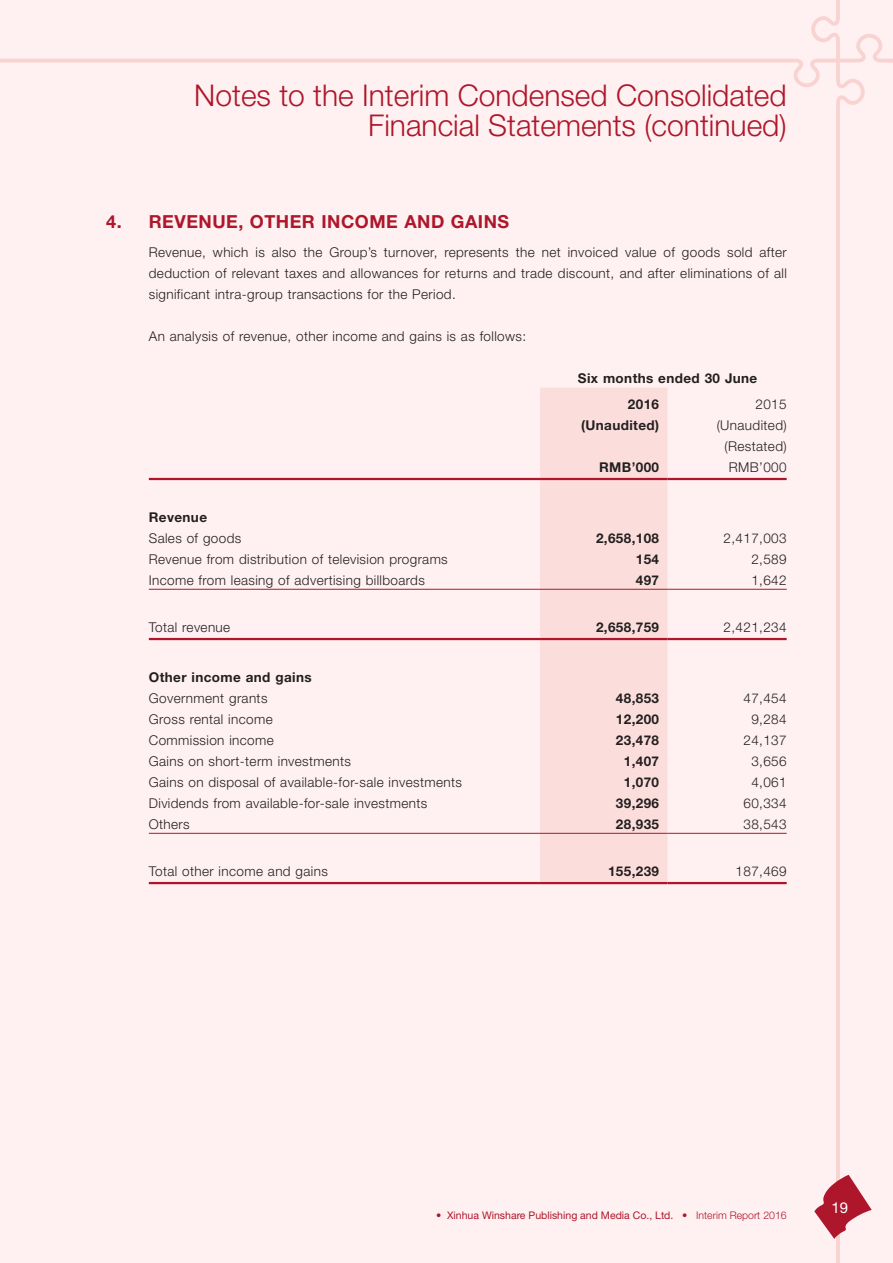
<style>
.page{position:relative;width:893px;height:1263px;background:#fff1f1}
.page>*{position:absolute;margin:0;border:0;box-sizing:border-box;transform-origin:0 0}
.t1{font:300 30px/30px "Helvetica Neue LT Std";color:#ae172b;text-align:right}
.t2{font:700 18px "Helvetica Neue LT Std";letter-spacing:.03em;color:#ae172b}
.t3{font:15px "Helvetica Neue LT Std";color:#fff}
.t4{font:300 13.5px/21px "Helvetica Neue LT Std";letter-spacing:.03em;color:#231f20;text-align:justify}
.t5{font:700 13.5px/25.5px "Helvetica Neue LT Std";letter-spacing:.03em;color:#231f20}
.t6{font:10.5px "Helvetica Neue LT Std";color:#ae172b}
.s1{font-weight:300}
</style>
<div class="page">
<svg style="left:814px;top:1175px;width:58px;height:64px"></svg>
<div style="left:540px;top:388px;width:128px;height:494px;background:#fbdedc"></div>
<hr style="left:149px;top:478px;width:391px;height:2px;background:#ae172b">
<hr style="left:540px;top:478px;width:128px;height:2px;background:#ae172b">
<hr style="left:668px;top:478px;width:119px;height:2px;background:#ae172b">
<hr style="left:149px;top:589px;width:391px;height:1px;background:#ae172b">
<hr style="left:540px;top:589px;width:128px;height:1px;background:#ae172b">
<hr style="left:668px;top:589px;width:119px;height:1px;background:#ae172b">
<hr style="left:149px;top:638px;width:391px;height:2px;background:#ae172b">
<hr style="left:540px;top:638px;width:128px;height:2px;background:#ae172b">
<hr style="left:668px;top:638px;width:119px;height:2px;background:#ae172b">
<hr style="left:149px;top:833px;width:391px;height:1px;background:#ae172b">
<hr style="left:540px;top:833px;width:128px;height:1px;background:#ae172b">
<hr style="left:668px;top:833px;width:119px;height:1px;background:#ae172b">
<hr style="left:149px;top:882px;width:391px;height:2px;background:#ae172b">
<hr style="left:540px;top:882px;width:128px;height:2px;background:#ae172b">
<hr style="left:668px;top:882px;width:119px;height:2px;background:#ae172b">
<h1 class="t1" style="left:194px;top:79px;width:594px">Notes to the Interim Condensed Consolidated<br>Financial Statements (continued)</h1>
<h2 class="t2" style="left:106px;top:210px;width:404px">4. REVENUE, OTHER INCOME AND GAINS</h2>
<p class="t4" style="left:149px;top:241px;width:640px">Revenue, which is also the Group’s turnover, represents the net invoiced value of goods sold after deduction of relevant taxes and allowances for returns and trade discount, and after eliminations of all significant intra-group transactions for the Period.</p>
<p class="t4" style="left:149px;top:325px;width:379px">An analysis of revenue, other income and gains is as follows:</p>
<p class="t5" style="left:628px;top:365px;width:131px;text-indent:-50px">Six months ended 30 June<br>2016</p>
<p class="t4" style="left:755px;top:393px;width:33px">2015</p>
<p class="t5" style="left:581px;top:412px;width:80px">(Unaudited)</p>
<p class="t4" style="left:717px;top:414px;width:72px;text-align:center">(Unaudited) (Restated)</p>
<p class="t5" style="left:599px;top:454px;width:62px">RMB’000</p>
<p class="t4" style="left:729px;top:456px;width:59px">RMB’000</p>
<p class="t5" style="left:149px;top:504px;width:60px">Revenue</p>
<p class="t4" style="left:149px;top:527px;width:94px">Sales of goods</p>
<p class="t5" style="left:596px;top:525px;width:65px">2,658,108</p>
<p class="t4" style="left:724px;top:527px;width:65px">2,417,003</p>
<p class="t4" style="left:149px;top:548px;width:300px">Revenue from distribution of television programs</p>
<p class="t5" style="left:636px;top:546px;width:25px">154</p>
<p class="t4" style="left:751px;top:548px;width:37px">2,589</p>
<p class="t4" style="left:149px;top:569px;width:278px">Income from leasing of advertising billboards</p>
<p class="t5" style="left:636px;top:567px;width:25px">497</p>
<p class="t4" style="left:751px;top:569px;width:37px">1,642</p>
<p class="t4" style="left:149px;top:616px;width:83px">Total revenue</p>
<p class="t5" style="left:596px;top:614px;width:65px">2,658,759</p>
<p class="t4" style="left:724px;top:616px;width:65px">2,421,234</p>
<p class="t5" style="left:149px;top:664px;width:164px">Other income and gains</p>
<p class="t4" style="left:149px;top:688px;width:120px">Government grants</p>
<p class="t5" style="left:616px;top:685px;width:45px">48,853</p>
<p class="t4" style="left:743px;top:688px;width:45px">47,454</p>
<p class="t4" style="left:149px;top:709px;width:125px">Gross rental income</p>
<p class="t5" style="left:616px;top:706px;width:45px">12,200</p>
<p class="t4" style="left:751px;top:709px;width:37px">9,284</p>
<p class="t4" style="left:149px;top:730px;width:126px">Commission income</p>
<p class="t5" style="left:616px;top:727px;width:45px">23,478</p>
<p class="t4" style="left:743px;top:730px;width:45px">24,137</p>
<p class="t4" style="left:149px;top:751px;width:204px">Gains on short-term investments</p>
<p class="t5" style="left:624px;top:748px;width:37px">1,407</p>
<p class="t4" style="left:751px;top:751px;width:37px">3,656</p>
<p class="t4" style="left:149px;top:772px;width:315px">Gains on disposal of available-for-sale investments</p>
<p class="t5" style="left:624px;top:769px;width:37px">1,070</p>
<p class="t4" style="left:751px;top:772px;width:37px">4,061</p>
<p class="t4" style="left:149px;top:793px;width:280px">Dividends from available-for-sale investments</p>
<p class="t5" style="left:616px;top:790px;width:45px">39,296</p>
<p class="t4" style="left:743px;top:793px;width:45px">60,334</p>
<p class="t4" style="left:149px;top:814px;width:42px">Others</p>
<p class="t5" style="left:616px;top:811px;width:45px">28,935</p>
<p class="t4" style="left:743px;top:814px;width:45px">38,543</p>
<p class="t4" style="left:149px;top:860px;width:181px">Total other income and gains</p>
<p class="t5" style="left:608px;top:858px;width:53px">155,239</p>
<p class="t4" style="left:736px;top:860px;width:53px">187,469</p>
<p class="t6" style="left:436px;top:1208px;width:352px"><span class="s1">•</span> Xinhua Winshare Publishing and Media Co., Ltd. <span class="s1">• Interim Report 2016</span></p>
<p class="t3" style="left:831px;top:1198px;width:18px">19</p>
</div>
